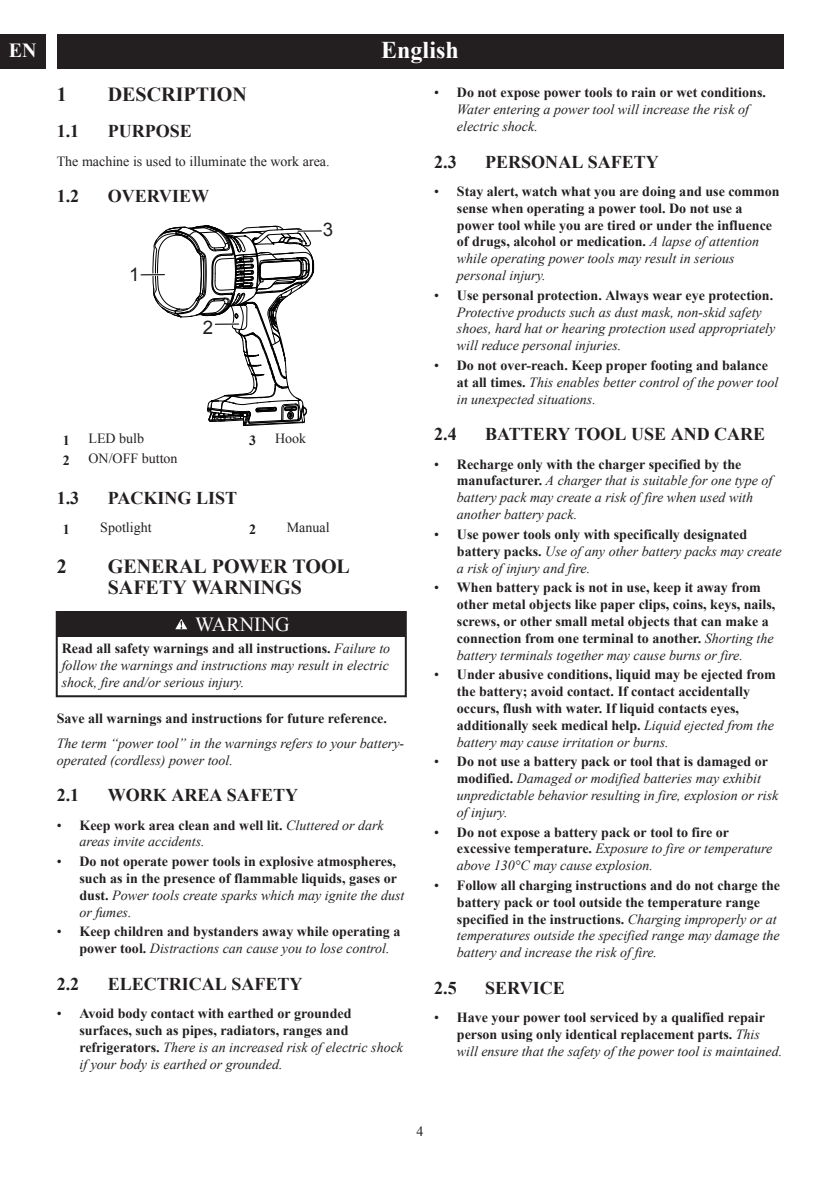
<style>
.page{position:relative;width:840px;height:1191px;background:#fff}
.page>*{position:absolute;margin:0;border:0;box-sizing:border-box;transform-origin:0 0}
.t1{font:700 24px "Times New Roman";color:#fff}
.t2{font:700 20px/20px "Times New Roman";color:#231f20}
.t3{font:20px "Times New Roman";color:#fff}
.t4{font:700 20px "Times New Roman";color:#fff}
.t5{font:18.8px "Arial";color:#231f20}
.t6{font:700 18px "Times New Roman";color:#231f20}
.t7{font:700 14px/16.8px "Times New Roman";color:#231f20}
.t8{font:italic 14px/16.8px "Times New Roman";color:#231f20}
.t9{font:14px "Times New Roman";color:#231f20}
.s1{font-weight:700;font-style:normal}
.s2{font-style:normal}
.s3{font-weight:400}
.s4{font-weight:400;font-style:italic}
</style>
<div class="page">
<hr style="left:298px;top:230px;width:23px;height:2px;background:#231f20">
<svg style="left:141px;top:225px;width:173px;height:201px"></svg>
<hr style="left:215px;top:323px;width:23px;height:2px;background:#231f20">
<div style="left:58px;top:613px;width:346px;height:24px;background:#231f20"></div>
<svg style="left:175px;top:619px;width:13px;height:11px"></svg>
<hr style="left:56px;top:611px;width:349px;height:2px;background:#231f20">
<hr style="left:56px;top:611px;width:2px;height:26px;background:#231f20">
<hr style="left:404px;top:611px;width:2px;height:26px;background:#231f20">
<hr style="left:56px;top:695px;width:349px;height:2px;background:#231f20">
<hr style="left:56px;top:636px;width:2px;height:61px;background:#231f20">
<hr style="left:404px;top:636px;width:2px;height:61px;background:#231f20">
<div style="left:57px;top:34px;width:725px;height:34px;background:#231f20"></div>
<div style="left:0;top:34px;width:45px;height:34px;background:#231f20"></div>
<h2 class="t4" style="left:9px;top:36px;width:29px">EN</h2>
<h1 class="t1" style="left:381px;top:33px;width:79px">English</h1>
<h2 class="t2" style="left:57px;top:84px;width:12px">1</h2>
<h2 class="t2" style="left:108px;top:84px;width:140px">DESCRIPTION</h2>
<p class="t6" style="left:57px;top:119px;width:24px">1.1</p>
<p class="t6" style="left:108px;top:119px;width:86px">PURPOSE</p>
<p class="t9" style="left:57px;top:151px;width:274px">The machine is used to illuminate the work area.</p>
<p class="t6" style="left:57px;top:184px;width:24px">1.2</p>
<p class="t6" style="left:108px;top:184px;width:103px">OVERVIEW</p>
<h3 class="t5" style="left:129px;top:262px;width:12px">1</h3>
<h3 class="t5" style="left:203px;top:315px;width:12px">2</h3>
<h3 class="t5" style="left:323px;top:217px;width:12px">3</h3>
<p class="t7" style="left:63px;top:431px;width:8px">1</p>
<p class="t9" style="left:88px;top:428px;width:57px">LED bulb</p>
<p class="t7" style="left:63px;top:452px;width:8px">2</p>
<p class="t9" style="left:88px;top:449px;width:91px">ON/OFF button</p>
<p class="t7" style="left:249px;top:431px;width:8px">3</p>
<p class="t9" style="left:275px;top:428px;width:33px">Hook</p>
<p class="t6" style="left:57px;top:485px;width:24px">1.3</p>
<p class="t6" style="left:108px;top:485px;width:131px">PACKING LIST</p>
<p class="t7" style="left:63px;top:521px;width:8px">1</p>
<p class="t9" style="left:100px;top:518px;width:53px">Spotlight</p>
<p class="t7" style="left:249px;top:521px;width:8px">2</p>
<p class="t9" style="left:286px;top:518px;width:44px">Manual</p>
<h2 class="t2" style="left:57px;top:556px;width:12px">2</h2>
<h2 class="t2" style="left:108px;top:556px;width:243px">GENERAL POWER TOOL<br>SAFETY WARNINGS</h2>
<h2 class="t3" style="left:195px;top:611px;width:96px">WARNING</h2>
<p class="t8" style="left:62px;top:640px;width:330px;text-align:justify"><span class="s1">Read all safety warnings and all instructions.</span> Failure to follow the warnings and instructions may result in electric shock, fire and/or serious injury.</p>
<p class="t7" style="left:57px;top:709px;width:331px">Save all warnings and instructions for future reference.</p>
<p class="t8" style="left:57px;top:734px;width:349px">The term “power tool” in the warnings refers to your battery&shy;operated (cordless) power tool.</p>
<p class="t6" style="left:57px;top:782px;width:24px">2.1</p>
<p class="t6" style="left:108px;top:782px;width:192px">WORK AREA SAFETY</p>
<p class="t8" style="left:79px;top:816px;width:306px;text-indent:-23px"><span class="s2">•</span> <span class="s1">Keep work area clean and well lit.</span> Cluttered or dark areas invite accidents.</p>
<p class="t7" style="left:79px;top:852px;width:326px;text-indent:-23px"><span class="s3">•</span> Do not operate power tools in explosive atmospheres, such as in the presence of flammable liquids, gases or dust. <span class="s4">Power tools create sparks which may ignite the dust or fumes.</span></p>
<p class="t7" style="left:79px;top:923px;width:322px;text-indent:-23px"><span class="s3">•</span> Keep children and bystanders away while operating a power tool. <span class="s4">Distractions can cause you to lose control.</span></p>
<p class="t6" style="left:57px;top:971px;width:24px">2.2</p>
<p class="t6" style="left:108px;top:971px;width:196px">ELECTRICAL SAFETY</p>
<p class="t7" style="left:79px;top:1004px;width:325px;text-indent:-23px"><span class="s3">•</span> Avoid body contact with earthed or grounded surfaces, such as pipes, radiators, ranges and refrigerators. <span class="s4">There is an increased risk of electric shock if your body is earthed or grounded.</span></p>
<p class="t8" style="left:456px;top:84px;width:310px;text-indent:-23px"><span class="s2">•</span> <span class="s1">Do not expose power tools to rain or wet conditions.<br></span>Water entering a power tool will increase the risk of electric shock.</p>
<p class="t6" style="left:434px;top:149px;width:24px">2.3</p>
<p class="t6" style="left:485px;top:149px;width:175px">PERSONAL SAFETY</p>
<p class="t7" style="left:456px;top:183px;width:324px;text-indent:-23px"><span class="s3">•</span> Stay alert, watch what you are doing and use common sense when operating a power tool. Do not use a power tool while you are tired or under the influence of drugs, alcohol or medication. <span class="s4">A lapse of attention while operating power tools may result in serious personal injury.</span></p>
<p class="t8" style="left:456px;top:286px;width:320px;text-indent:-23px"><span class="s2">•</span> <span class="s1">Use personal protection. Always wear eye protection.<br></span>Protective products such as dust mask, non-skid safety shoes, hard hat or hearing protection used appropriately will reduce personal injuries.</p>
<p class="t8" style="left:456px;top:357px;width:323px;text-indent:-23px"><span class="s2">•</span> <span class="s1">Do not over-reach. Keep proper footing and balance at all times.</span> This enables better control of the power tool in unexpected situations.</p>
<p class="t6" style="left:434px;top:422px;width:24px">2.4</p>
<p class="t6" style="left:485px;top:422px;width:281px">BATTERY TOOL USE AND CARE</p>
<p class="t8" style="left:456px;top:455px;width:317px;text-indent:-23px"><span class="s2">•</span> <span class="s1">Recharge only with the charger specified by the manufacturer.</span> A charger that is suitable for one type of battery pack may create a risk of fire when used with another battery pack.</p>
<p class="t7" style="left:456px;top:525px;width:326px;text-indent:-23px"><span class="s3">•</span> Use power tools only with specifically designated battery packs. <span class="s4">Use of any other battery packs may create a risk of injury and fire.</span></p>
<p class="t7" style="left:456px;top:579px;width:320px;text-indent:-23px"><span class="s3">•</span> When battery pack is not in use, keep it away from other metal objects like paper clips, coins, keys, nails, screws, or other small metal objects that can make a connection from one terminal to another. <span class="s4">Shorting the battery terminals together may cause burns or fire.</span></p>
<p class="t7" style="left:456px;top:666px;width:320px;text-indent:-23px"><span class="s3">•</span> Under abusive conditions, liquid may be ejected from the battery; avoid contact. If contact accidentally occurs, flush with water. If liquid contacts eyes, additionally seek medical help. <span class="s4">Liquid ejected from the battery may cause irritation or burns.</span></p>
<p class="t8" style="left:456px;top:753px;width:323px;text-indent:-23px"><span class="s2">•</span> <span class="s1">Do not use a battery pack or tool that is damaged or modified.</span> Damaged or modified batteries may exhibit unpredictable behavior resulting in fire, explosion or risk of injury.</p>
<p class="t7" style="left:456px;top:823px;width:317px;text-indent:-23px"><span class="s3">•</span> Do not expose a battery pack or tool to fire or excessive temperature. <span class="s4">Exposure to fire or temperature above 130°C may cause explosion.</span></p>
<p class="t7" style="left:456px;top:876px;width:324px;text-indent:-23px"><span class="s3">•</span> Follow all charging instructions and do not charge the battery pack or tool outside the temperature range specified in the instructions. <span class="s4">Charging improperly or at temperatures outside the specified range may damage the battery and increase the risk of fire.</span></p>
<p class="t6" style="left:434px;top:975px;width:24px">2.5</p>
<p class="t6" style="left:485px;top:975px;width:81px">SERVICE</p>
<p class="t7" style="left:456px;top:1008px;width:326px;text-indent:-23px"><span class="s3">•</span> Have your power tool serviced by a qualified repair person using only identical replacement parts. <span class="s4">This will ensure that the safety of the power tool is maintained.</span></p>
<p class="t9" style="left:416px;top:1121px;width:8px">4</p>
</div>
